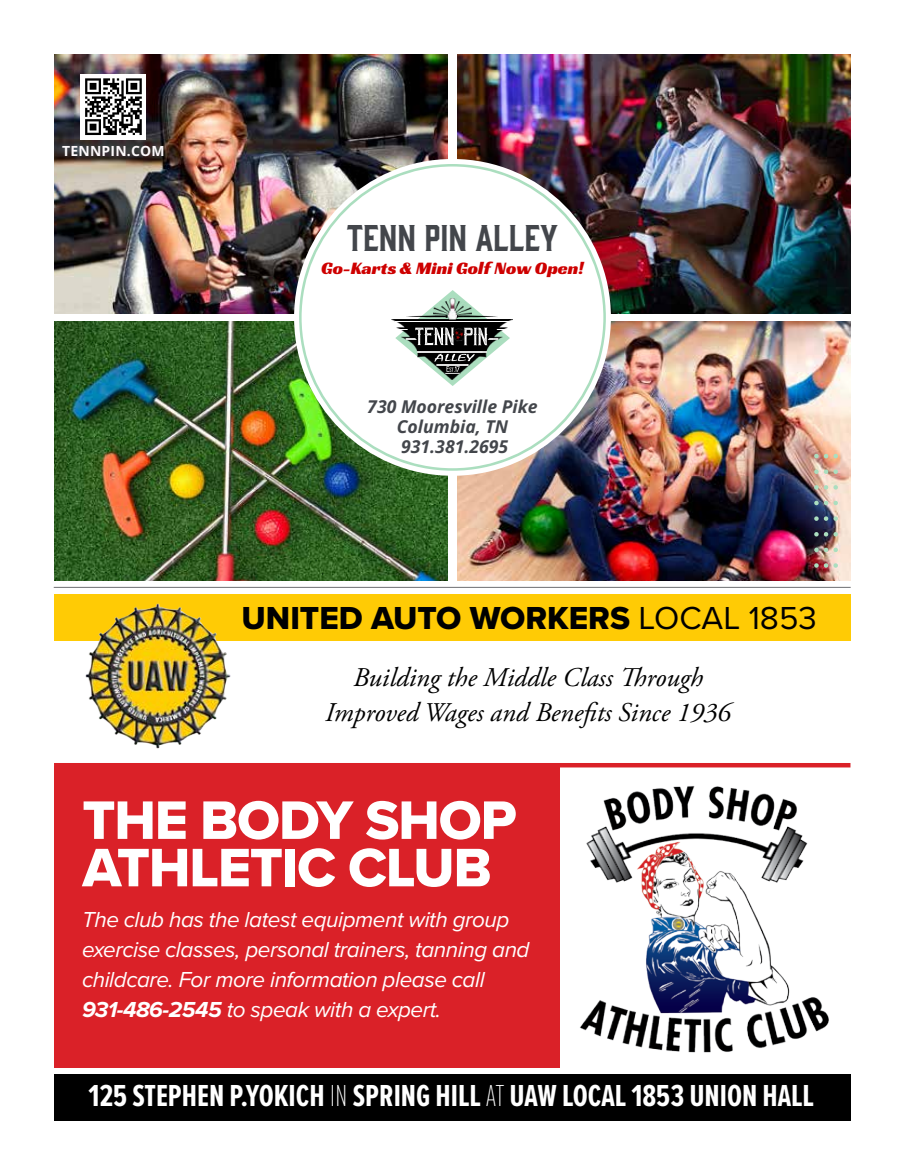
<style>
.page{position:relative;width:905px;height:1175px;background:#fff}
.page>*{position:absolute;margin:0;border:0;box-sizing:border-box;transform-origin:0 0}
.t1{font:56.1px/47.4px "Proxima Nova Extrabld";letter-spacing:-.02em;color:#fff}
.t2{font:34.2px "Gin";color:#43464b}
.t3{font:33px "Proxima Nova Extrabld";color:#000}
.t4{font:700 31.5px "Proxima Nova Ex Cn";color:#fff}
.t5{font:italic 27px/34.5px "Adobe Garamond Pro";color:#000;text-align:center}
.t6{font:italic 22.5px/30px "Proxima Nova";letter-spacing:-.02em;color:#fff}
.t7{font:18.15px "Racing Sans One";color:#ce0000}
.t8{font:italic 700 17.7px/20.2px "Open Sans";color:#43464b;text-align:center}
.t9{font:700 13.95px "Open Sans";letter-spacing:.015em;color:#fdf9fb}
.s1{font-family:"Proxima Nova"}
.s2{font-weight:700}
.s3{font-weight:100}
</style>
<div class="page">
<img style="left:54px;top:54px;width:393px;height:259px">
<img style="left:457px;top:54px;width:393px;height:259px">
<img style="left:54px;top:321px;width:394px;height:259px">
<img style="left:457px;top:321px;width:393px;height:259px">
<svg style="left:814px;top:454px;width:23px;height:4px"></svg>
<svg style="left:814px;top:469px;width:23px;height:5px"></svg>
<svg style="left:814px;top:485px;width:23px;height:4px"></svg>
<svg style="left:814px;top:501px;width:23px;height:4px"></svg>
<svg style="left:814px;top:516px;width:23px;height:5px"></svg>
<svg style="left:814px;top:532px;width:23px;height:4px"></svg>
<svg style="left:814px;top:547px;width:23px;height:5px"></svg>
<svg style="left:814px;top:563px;width:23px;height:4px"></svg>
<img style="left:299px;top:164px;width:307px;height:307px">
<div style="left:81px;top:74px;width:65px;height:66px;background:#fff"></div>
<svg style="left:85px;top:78px;width:57px;height:57px"></svg>
<img style="left:391px;top:319px;width:122px;height:50px">
<hr style="left:394px;top:329px;width:116px;height:1px;background:#fff">
<hr style="left:394px;top:321px;width:116px;height:1px;background:#fff">
<svg style="left:395px;top:290px;width:115px;height:96px"></svg>
<img style="left:433px;top:301px;width:38px;height:13px">
<hr style="left:54px;top:587px;width:796px;height:1px;background:#6d6e71">
<div style="left:54px;top:765px;width:505px;height:302px;background:#da2128"></div>
<div style="left:54px;top:594px;width:796px;height:46px;background:#ffcb05"></div>
<div style="left:54px;top:1074px;width:796px;height:47px;background:#000"></div>
<img style="left:82px;top:603px;width:155px;height:146px">
<hr style="left:54px;top:763px;width:796px;height:4px;background:#da2128">
<img style="left:580px;top:786px;width:249px;height:267px">
<p class="t9" style="left:62px;top:141px;width:104px">TENNPIN.COM</p>
<h2 class="t2" style="left:347px;top:214px;width:212px">TENN PIN ALLEY</h2>
<p class="t7" style="left:321px;top:256px;width:264px">Go-Karts &amp; Mini Golf Now Open!</p>
<p class="t8" style="left:367px;top:396px;width:172px">730 Mooresville Pike<br>Columbia, TN<br>931.381.2695</p>
<h3 class="t3" style="left:241px;top:593px;width:577px">UNITED AUTO WORKERS <span class="s1">LOCAL 1853</span></h3>
<p class="t5" style="left:325px;top:661px;width:407px">Building the Middle Class Through<br>Improved Wages and Benefits Since 1936</p>
<h1 class="t1" style="left:82px;top:795px;width:436px">THE BODY SHOP<br>ATHLETIC CLUB</h1>
<p class="t6" style="left:82px;top:904px;width:449px">The club has the latest equipment with group exercise classes, personal trainers, tanning and childcare. For more information please call <span class="s2">931-486-2545</span> to speak with a expert.</p>
<h3 class="t4" style="left:88px;top:1073px;width:727px">125 STEPHEN P.YOKICH <span class="s3">IN</span> SPRING HILL <span class="s3">AT</span> UAW LOCAL 1853 UNION HALL</h3>
</div>
